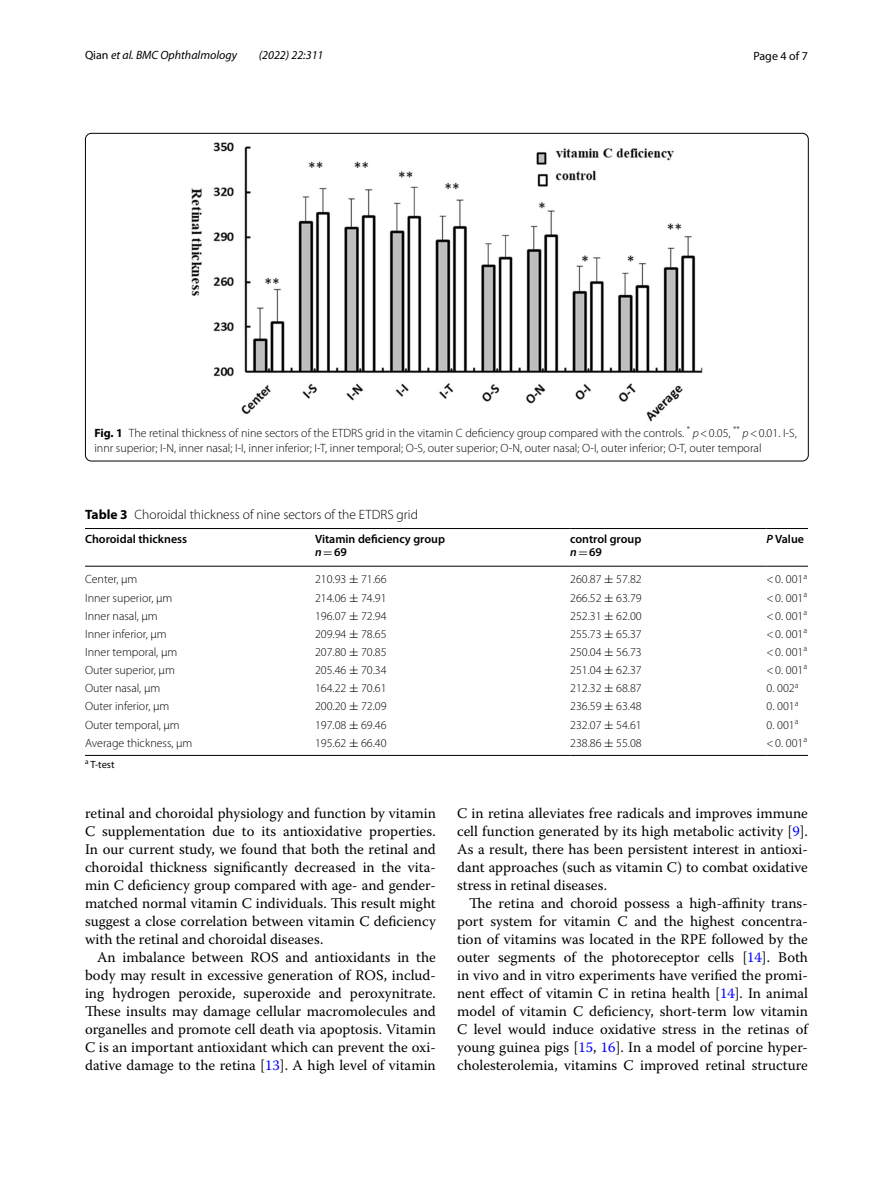
<style>
.page{position:relative;width:893px;height:1187px;background:#fff}
.page>*{position:absolute;margin:0;border:0;box-sizing:border-box;transform-origin:0 0}
.t1{font:14.7px/18px "Warnock Pro";color:#000;text-align:justify}
.t2{font:300 13.5px "Myriad Pro";color:#000}
.t3{font:300 12px/15px "Myriad Pro";color:#000}
.t4{font:600 12px/13.5px "Myriad Pro";color:#000}
.t5{font:italic 12px "Myriad Pro";color:#000}
.t6{font:12px "Myriad Pro";color:#000}
.t7{font:10.5px "Myriad Pro";color:#000}
.s1{font-style:normal}
.s2{font-weight:700}
.s3{font-style:italic}
.s4{font-family:"MTSY";font-weight:400}
.s5{color:#00f}
</style>
<div class="page">
<img style="left:192px;top:142px;width:510px;height:279px">
<hr style="left:85px;top:528px;width:230px;height:1px;background:#000">
<hr style="left:85px;top:566px;width:230px;height:1px;background:#000">
<hr style="left:315px;top:528px;width:255px;height:1px;background:#000">
<hr style="left:315px;top:566px;width:255px;height:1px;background:#000">
<hr style="left:570px;top:528px;width:197px;height:1px;background:#000">
<hr style="left:570px;top:566px;width:197px;height:1px;background:#000">
<hr style="left:767px;top:528px;width:41px;height:1px;background:#000">
<hr style="left:767px;top:566px;width:41px;height:1px;background:#000">
<hr style="left:85px;top:755px;width:230px;height:1px;background:#000">
<hr style="left:315px;top:755px;width:255px;height:1px;background:#000">
<hr style="left:570px;top:755px;width:197px;height:1px;background:#000">
<hr style="left:767px;top:755px;width:41px;height:1px;background:#000">
<p class="t5" style="left:85px;top:48px;width:153px"><span class="s1">Qian</span> et al. BMC Ophthalmology</p>
<p class="t5" style="left:259px;top:48px;width:66px">(2022) 22:311</p>
<p class="t6" style="left:753px;top:48px;width:56px">Page 4 of 7</p>
<p class="t3" style="left:94px;top:425px;width:704px"><span class="s2">Fig. 1</span> The retinal thickness of nine sectors of the ETDRS grid in the vitamin C deficiency group compared with the controls. <sup>*</sup> <span class="s3">p</span>&lt;0.05, <sup>**</sup> <span class="s3">p</span>&lt;0.01. I-S, innr superior; I-N, inner nasal; I-I, inner inferior; I-T, inner temporal; O-S, outer superior; O-N, outer nasal; O-I, outer inferior; O-T, outer temporal</p>
<p class="t2" style="left:85px;top:506px;width:334px"><span class="s2">Table 3</span> Choroidal thickness of nine sectors of the ETDRS grid</p>
<p class="t4" style="left:85px;top:532px;width:104px">Choroidal thickness</p>
<p class="t4" style="left:315px;top:532px;width:131px">Vitamin deficiency group <span class="s3">n</span><span class="s4">=</span>69</p>
<p class="t4" style="left:570px;top:532px;width:73px">control group <span class="s3">n</span><span class="s4">=</span>69</p>
<p class="t4" style="left:767px;top:532px;width:39px"><span class="s3">P</span> Value</p>
<p class="t3" style="left:85px;top:572px;width:54px">Center, μm</p>
<p class="t3" style="left:315px;top:572px;width:73px">210.93 <span class="s4">±</span> 71.66</p>
<p class="t3" style="left:570px;top:572px;width:73px">260.87 <span class="s4">±</span> 57.82</p>
<p class="t3" style="left:767px;top:572px;width:42px">&lt;0. 001<sup>a</sup></p>
<p class="t3" style="left:85px;top:590px;width:89px">Inner superior, μm</p>
<p class="t3" style="left:315px;top:590px;width:73px">214.06 <span class="s4">±</span> 74.91</p>
<p class="t3" style="left:570px;top:590px;width:73px">266.52 <span class="s4">±</span> 63.79</p>
<p class="t3" style="left:767px;top:590px;width:42px">&lt;0. 001<sup>a</sup></p>
<p class="t3" style="left:85px;top:608px;width:74px">Inner nasal, μm</p>
<p class="t3" style="left:315px;top:608px;width:73px">196.07 <span class="s4">±</span> 72.94</p>
<p class="t3" style="left:570px;top:608px;width:73px">252.31 <span class="s4">±</span> 62.00</p>
<p class="t3" style="left:767px;top:608px;width:42px">&lt;0. 001<sup>a</sup></p>
<p class="t3" style="left:85px;top:626px;width:83px">Inner inferior, μm</p>
<p class="t3" style="left:315px;top:626px;width:73px">209.94 <span class="s4">±</span> 78.65</p>
<p class="t3" style="left:570px;top:626px;width:73px">255.73 <span class="s4">±</span> 65.37</p>
<p class="t3" style="left:767px;top:626px;width:42px">&lt;0. 001<sup>a</sup></p>
<p class="t3" style="left:85px;top:644px;width:94px">Inner temporal, μm</p>
<p class="t3" style="left:315px;top:644px;width:73px">207.80 <span class="s4">±</span> 70.85</p>
<p class="t3" style="left:570px;top:644px;width:73px">250.04 <span class="s4">±</span> 56.73</p>
<p class="t3" style="left:767px;top:644px;width:42px">&lt;0. 001<sup>a</sup></p>
<p class="t3" style="left:85px;top:662px;width:91px">Outer superior, μm</p>
<p class="t3" style="left:315px;top:662px;width:73px">205.46 <span class="s4">±</span> 70.34</p>
<p class="t3" style="left:570px;top:662px;width:73px">251.04 <span class="s4">±</span> 62.37</p>
<p class="t3" style="left:767px;top:662px;width:42px">&lt;0. 001<sup>a</sup></p>
<p class="t3" style="left:85px;top:681px;width:77px">Outer nasal, μm</p>
<p class="t3" style="left:315px;top:681px;width:73px">164.22 <span class="s4">±</span> 70.61</p>
<p class="t3" style="left:570px;top:681px;width:73px">212.32 <span class="s4">±</span> 68.87</p>
<p class="t3" style="left:767px;top:681px;width:33px">0. 002<sup>a</sup></p>
<p class="t3" style="left:85px;top:699px;width:86px">Outer inferior, μm</p>
<p class="t3" style="left:315px;top:699px;width:73px">200.20 <span class="s4">±</span> 72.09</p>
<p class="t3" style="left:570px;top:699px;width:73px">236.59 <span class="s4">±</span> 63.48</p>
<p class="t3" style="left:767px;top:699px;width:33px">0. 001<sup>a</sup></p>
<p class="t3" style="left:85px;top:717px;width:96px">Outer temporal, μm</p>
<p class="t3" style="left:315px;top:717px;width:73px">197.08 <span class="s4">±</span> 69.46</p>
<p class="t3" style="left:570px;top:717px;width:73px">232.07 <span class="s4">±</span> 54.61</p>
<p class="t3" style="left:767px;top:717px;width:33px">0. 001<sup>a</sup></p>
<p class="t3" style="left:85px;top:735px;width:109px">Average thickness, μm</p>
<p class="t3" style="left:315px;top:735px;width:73px">195.62 <span class="s4">±</span> 66.40</p>
<p class="t3" style="left:570px;top:735px;width:73px">238.86 <span class="s4">±</span> 55.08</p>
<p class="t3" style="left:767px;top:735px;width:42px">&lt;0. 001<sup>a</sup></p>
<p class="t7" style="left:85px;top:758px;width:31px"><sup>a</sup> T-test</p>
<p class="t1" style="left:85px;top:804px;width:352px">retinal and choroidal physiology and function by vitamin C supplementation due to its antioxidative properties.<br>In our current study, we found that both the retinal and choroidal thickness significantly decreased in the vita&shy;min C deficiency group compared with age- and gender&shy;matched normal vitamin C individuals. This result might suggest a close correlation between vitamin C deficiency with the retinal and choroidal diseases.</p>
<p class="t1" style="left:85px;top:948px;width:352px;text-indent:12px">An imbalance between ROS and antioxidants in the body may result in excessive generation of ROS, includ&shy;ing hydrogen peroxide, superoxide and peroxynitrate.<br>These insults may damage cellular macromolecules and organelles and promote cell death via apoptosis. Vitamin C is an important antioxidant which can prevent the oxi&shy;dative damage to the retina [<span class="s5">13</span>]. A high level of vitamin</p>
<p class="t1" style="left:457px;top:804px;width:352px">C in retina alleviates free radicals and improves immune cell function generated by its high metabolic activity [<span class="s5">9</span>].<br>As a result, there has been persistent interest in antioxi&shy;dant approaches (such as vitamin C) to combat oxidative stress in retinal diseases.</p>
<p class="t1" style="left:457px;top:894px;width:352px;text-indent:12px">The retina and choroid possess a high-affinity trans&shy;port system for vitamin C and the highest concentra&shy;tion of vitamins was located in the RPE followed by the outer segments of the photoreceptor cells [<span class="s5">14</span>]. Both in vivo and in vitro experiments have verified the promi&shy;nent effect of vitamin C in retina health [<span class="s5">14</span>]. In animal model of vitamin C deficiency, short-term low vitamin C level would induce oxidative stress in the retinas of young guinea pigs [<span class="s5">15</span>, <span class="s5">16</span>]. In a model of porcine hyper&shy;cholesterolemia, vitamins C improved retinal structure</p>
</div>
